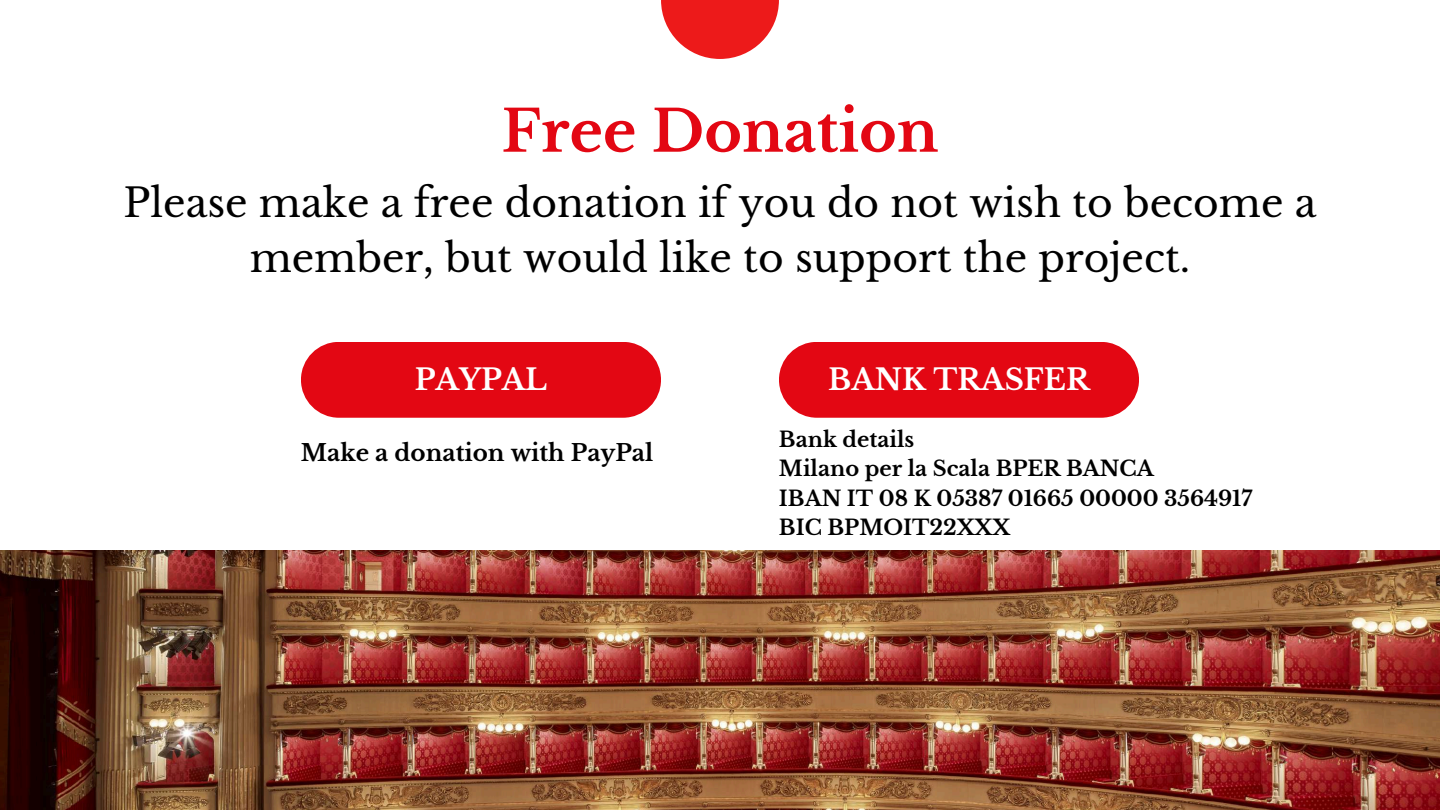
<style>
.page{position:relative;width:1440px;height:810px;background:#fff}
.page>*{position:absolute;margin:0;border:0;box-sizing:border-box;transform-origin:0 0}
.t1{font:700 57.2px "Libre Baskerville";color:#e30713}
.t2{font:39.2px/54.8px "Libre Baskerville";color:#000;text-align:center}
.t3{font:700 29px "Libre Baskerville";color:#fff}
.t4{font:700 23px "Libre Baskerville";color:#000}
.t5{font:700 21px/29.2px "Libre Baskerville";color:#000}
</style>
<div class="page">
<svg style="left:661px;top:0;width:118px;height:59px"></svg>
<img style="left:0;top:550px;width:1440px;height:260px">
<div style="left:301px;top:342px;width:360px;height:76px;background:#e30713;border-radius:38px"></div>
<div style="left:779px;top:342px;width:360px;height:76px;background:#e30713;border-radius:38px"></div>
<h1 class="t1" style="left:502px;top:96px;width:438px">Free Donation</h1>
<p class="t2" style="left:123px;top:176px;width:1195px">Please make a free donation if you do not wish to become a member, but would like to support the project.</p>
<p class="t3" style="left:415px;top:362px;width:134px">PAYPAL</p>
<p class="t4" style="left:301px;top:439px;width:354px">Make a donation with PayPal</p>
<p class="t3" style="left:828px;top:362px;width:263px">BANK TRASFER</p>
<p class="t5" style="left:779px;top:425px;width:475px">Bank details<br>Milano per la Scala BPER BANCA<br>IBAN IT 08 K 05387 01665 00000 3564917<br>BIC BPMOIT22XXX</p>
</div>
